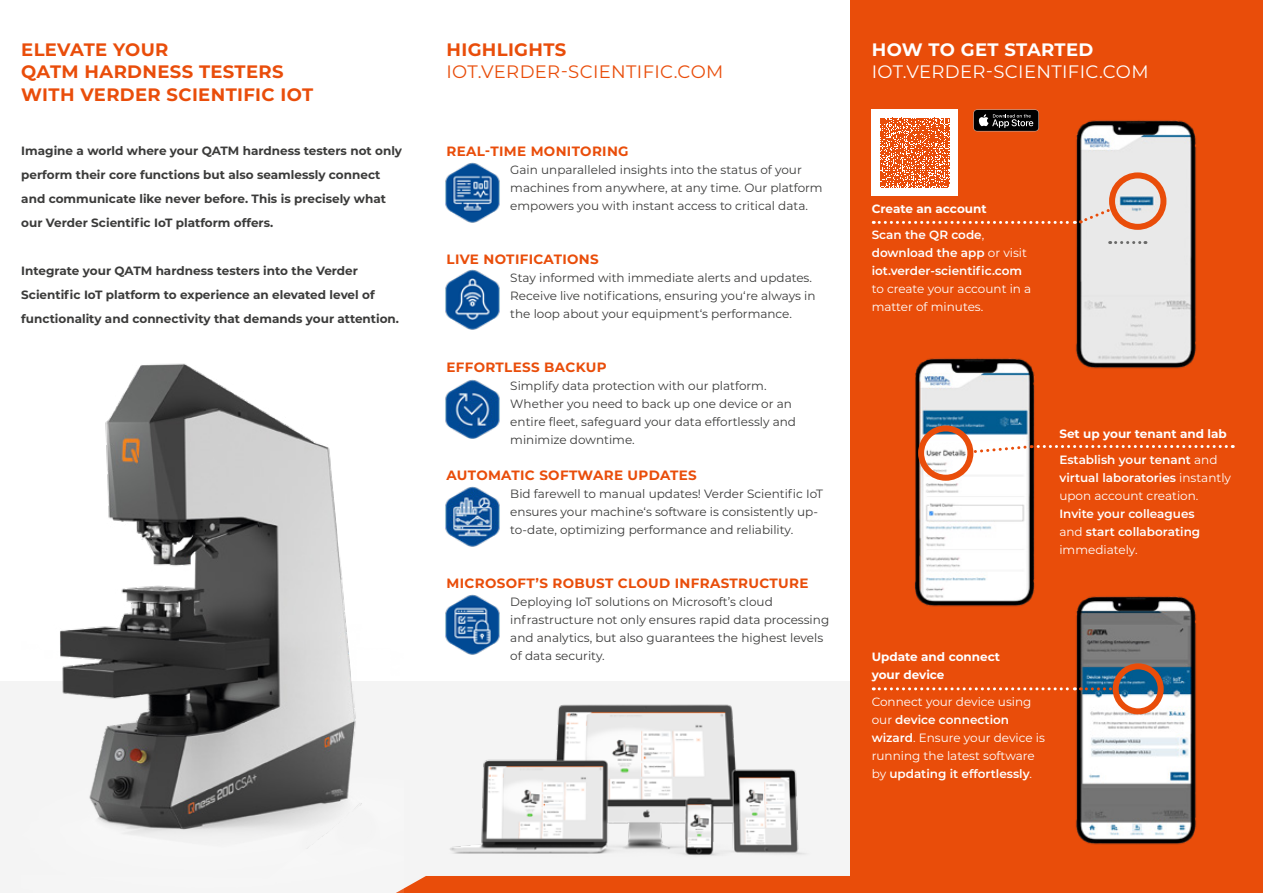
<style>
.page{position:relative;width:1263px;height:893px;background:#fff}
.page>*{position:absolute;margin:0;border:0;box-sizing:border-box;transform-origin:0 0}
.t1{font:700 18px/22.5px "Montserrat";letter-spacing:.02em;color:#e94d0a}
.t2{font:18px "Montserrat";letter-spacing:.02em;color:#e94d0a}
.t3{font:18px "Montserrat";letter-spacing:.02em;color:#fff}
.t4{font:700 18px "Montserrat";letter-spacing:.02em;color:#fff}
.t5{font:700 13.5px "Montserrat";letter-spacing:.025em;color:#e94d0a}
.t6{font:12px/18px "Montserrat";color:#3b3b3a}
.t7{font:700 12px/24px "Montserrat";color:#3b3b3a}
.t8{font:600 12px/18px "Montserrat";color:#fff}
.t9{font:12px/18px "Montserrat";color:#fff}
.t10{font:700 12px/18px "Montserrat";color:#fff}
.s1{font-weight:400}
.s2{font-weight:600}
</style>
<div class="page">
<div style="left:0;top:682px;width:867px;height:211px;background:#f4f4f4"></div>
<div style="left:850px;top:0;width:413px;height:893px;background:#e94d0a"></div>
<img style="left:1013px;top:120px;width:184px;height:249px">
<svg style="left:404px;top:876px;width:446px;height:17px"></svg>
<svg style="left:1110px;top:241px;width:36px;height:3px"></svg>
<img style="left:1013px;top:596px;width:184px;height:249px">
<img style="left:438px;top:704px;width:379px;height:189px">
<img style="left:21px;top:363px;width:383px;height:530px">
<img style="left:445px;top:486px;width:55px;height:61px">
<img style="left:445px;top:269px;width:55px;height:61px">
<img style="left:445px;top:594px;width:55px;height:61px">
<img style="left:445px;top:379px;width:55px;height:60px">
<img style="left:445px;top:162px;width:55px;height:61px">
<div style="left:872px;top:109px;width:86px;height:87px;background:#fff"></div>
<svg style="left:880px;top:118px;width:70px;height:70px"></svg>
<svg style="left:873px;top:687px;width:240px;height:3px"></svg>
<div style="left:1113px;top:663px;width:51px;height:51px;border:6px solid #e94d0a;border-radius:50%"></div>
<svg style="left:873px;top:206px;width:241px;height:18px"></svg>
<div style="left:1109px;top:172px;width:57px;height:58px;border:6px solid #e94d0a;border-radius:50%"></div>
<img style="left:914px;top:347px;width:183px;height:269px">
<svg style="left:972px;top:444px;width:254px;height:11px"></svg>
<div style="left:918px;top:425px;width:55px;height:56px;border:6px solid #e94d0a;border-radius:50%"></div>
<svg style="left:973px;top:109px;width:66px;height:22px"></svg>
<h1 class="t1" style="left:21px;top:37px;width:294px">ELEVATE YOUR<br>QATM HARDNESS TESTERS<br>WITH VERDER SCIENTIFIC IOT</h1>
<h1 class="t1" style="left:446px;top:37px;width:121px">HIGHLIGHTS</h1>
<h1 class="t2" style="left:446px;top:59px;width:278px">IOT.VERDER-SCIENTIFIC.COM</h1>
<p class="t7" style="left:21px;top:138px;width:382px">Imagine a world where your QATM hardness testers not only perform their core functions but also seamlessly connect and communicate like never before. This is precisely what our Verder Scientific IoT platform offers.</p>
<p class="t7" style="left:21px;top:258px;width:379px">Integrate your QATM hardness testers into the Verder<br>Scientific IoT platform to experience an elevated level of functionality and connectivity that demands your attention.</p>
<p class="t5" style="left:446px;top:142px;width:184px">REAL-TIME MONITORING</p>
<p class="t6" style="left:510px;top:161px;width:314px">Gain unparalleled insights into the status of your machines from anywhere, at any time. Our platform empowers you with instant access to critical data.</p>
<p class="t5" style="left:446px;top:250px;width:154px">LIVE NOTIFICATIONS</p>
<p class="t6" style="left:510px;top:269px;width:307px">Stay informed with immediate alerts and updates.<br>Receive live notifications, ensuring you‘re always in the loop about your equipment‘s performance.</p>
<p class="t5" style="left:446px;top:358px;width:162px">EFFORTLESS BACKUP</p>
<p class="t6" style="left:510px;top:377px;width:287px">Simplify data protection with our platform.<br>Whether you need to back up one device or an entire fleet, safeguard your data effortlessly and minimize downtime.</p>
<p class="t5" style="left:446px;top:466px;width:252px">AUTOMATIC SOFTWARE UPDATES</p>
<p class="t6" style="left:510px;top:485px;width:314px">Bid farewell to manual updates! Verder Scientific IoT ensures your machine‘s software is consistently up&shy;to-date, optimizing performance and reliability.</p>
<p class="t5" style="left:446px;top:574px;width:363px">MICROSOFT’S ROBUST CLOUD INFRASTRUCTURE</p>
<p class="t6" style="left:510px;top:593px;width:320px">Deploying IoT solutions on Microsoft’s cloud infrastructure not only ensures rapid data processing and analytics, but also guarantees the highest levels of data security.</p>
<h1 class="t4" style="left:872px;top:36px;width:223px">HOW TO GET STARTED</h1>
<h1 class="t3" style="left:872px;top:59px;width:278px">IOT.VERDER-SCIENTIFIC.COM</h1>
<p class="t10" style="left:872px;top:199px;width:116px">Create an account</p>
<p class="t8" style="left:872px;top:225px;width:157px">Scan the QR code<span class="s1">, </span>download the app <span class="s1">or visit </span>iot.verder-scientific.com</p>
<p class="t9" style="left:872px;top:279px;width:161px">to create your account in a matter of minutes.</p>
<p class="t10" style="left:1059px;top:424px;width:169px">Set up your tenant and lab</p>
<p class="t8" style="left:1059px;top:450px;width:173px">Establish your tenant <span class="s1">and </span>virtual laboratories <span class="s1">instantly upon account creation.</span></p>
<p class="t8" style="left:1059px;top:504px;width:142px">Invite your colleagues <span class="s1">and</span> start collaborating <span class="s1">immediately.</span></p>
<p class="t10" style="left:872px;top:647px;width:130px">Update and connect your device</p>
<p class="t9" style="left:872px;top:692px;width:175px">Connect your device using our <span class="s2">device connection wizard</span>. Ensure your device is running the latest software by <span class="s2">updating it effortlessly</span>.</p>
</div>
